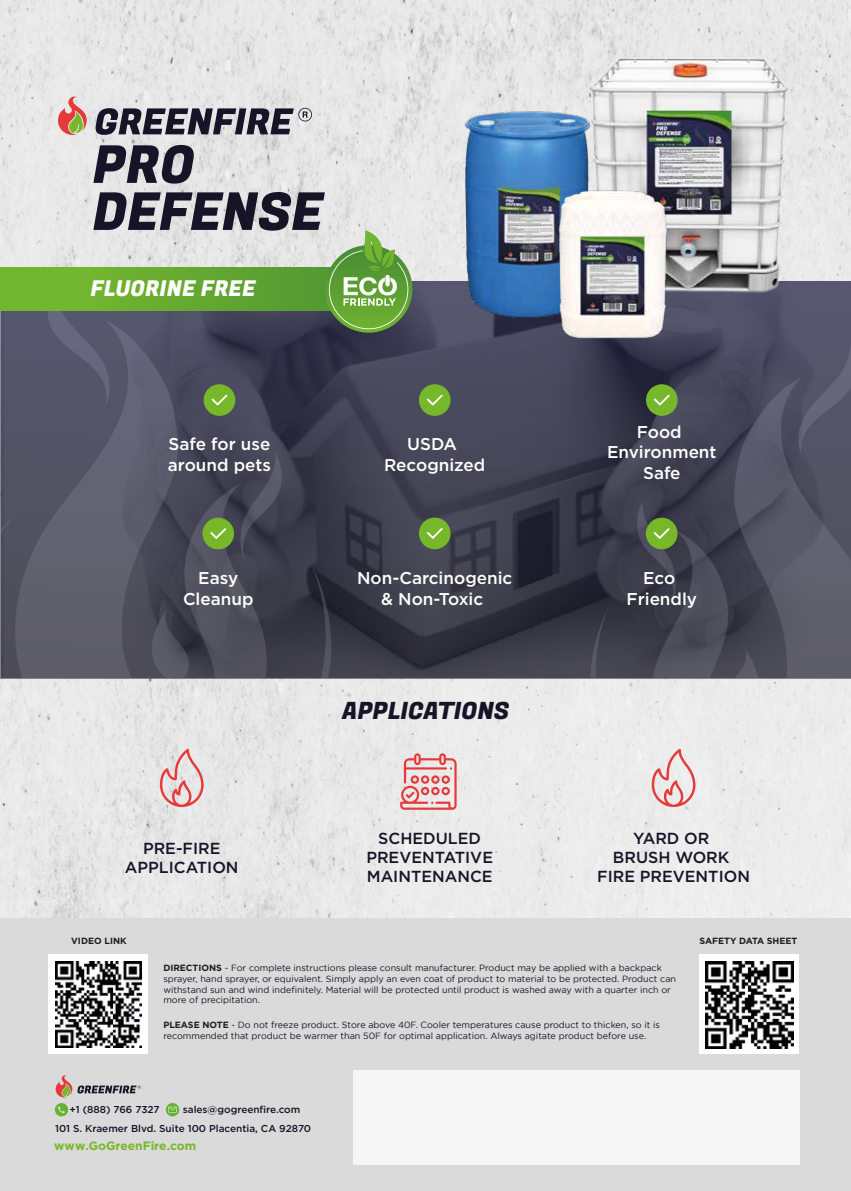
<style>
.page{position:relative;width:851px;height:1191px;background:#fff}
.page>*{position:absolute;margin:0;border:0;box-sizing:border-box;transform-origin:0 0}
.t1{font:52.2px/47px "Fugaz One";letter-spacing:-.005em;color:#161426}
.t2{font:23.8px "Fugaz One";color:#161426}
.t3{font:21.8px "Fugaz One";letter-spacing:.005em;color:#fff}
.t4{font:500 17px/20.4px "Gotham";color:#fff;text-align:center}
.t5{font:500 16px/19.2px "Gotham";color:#161426;text-align:center}
.t6{font:700 12px "Gotham";color:#76b82a}
.t7{font:500 10px "Gotham";color:#161426}
.t8{font:9px/10.8px "Gotham";color:#161426}
.t9{font:700 9px "Gotham";color:#1d1d1b}
.s1{font-weight:700;color:#1d1d1b}
</style>
<div class="page">
<img style="left:0;top:0;width:850px;height:918px">
<svg style="left:160px;top:748px;width:43px;height:59px;background:#e5c0c0"></svg>
<svg style="left:651px;top:748px;width:44px;height:59px;background:#eac6c6"></svg>
<svg style="left:400px;top:753px;width:56px;height:56px;background:#e8b0b0"></svg>
<svg style="left:0;top:282px;width:850px;height:396px;background:#464757"></svg>
<svg style="left:58px;top:97px;width:29px;height:38px"></svg>
<svg style="left:96px;top:108px;width:216px;height:27px;background:#72707a"></svg>
<div style="left:0;top:918px;width:850px;height:273px;background:#dadada"></div>
<div style="left:699px;top:954px;width:100px;height:100px;background:#fff"></div>
<div style="left:49px;top:954px;width:99px;height:100px;background:#fff"></div>
<svg style="left:419px;top:384px;width:31px;height:32px"></svg>
<svg style="left:204px;top:384px;width:31px;height:32px"></svg>
<svg style="left:419px;top:517px;width:31px;height:32px"></svg>
<svg style="left:202px;top:453px;width:81px;height:109px;background:#494e51"></svg>
<svg style="left:590px;top:346px;width:260px;height:331px;background:#484957"></svg>
<div style="left:0;top:268px;width:349px;height:42px;background:linear-gradient(to right,#78bb2e,#549833)"></div>
<svg style="left:325px;top:245px;width:87px;height:88px"></svg>
<svg style="left:329px;top:230px;width:79px;height:99px;background:#8ab56e"></svg>
<img style="left:705px;top:961px;width:88px;height:87px">
<img style="left:56px;top:961px;width:85px;height:86px">
<svg style="left:56px;top:1075px;width:85px;height:22px"></svg>
<svg style="left:55px;top:1103px;width:13px;height:13px"></svg>
<svg style="left:166px;top:1103px;width:13px;height:13px"></svg>
<div style="left:353px;top:1070px;width:446px;height:94px;background:#f6f6f6"></div>
<img style="left:414px;top:102px;width:129px;height:226px">
<img style="left:532px;top:11px;width:312px;height:315px">
<img style="left:543px;top:178px;width:137px;height:176px">
<h1 class="t1" style="left:92px;top:143px;width:232px">PRO<br>DEFENSE</h1>
<h3 class="t3" style="left:90px;top:273px;width:166px">FLUORINE FREE</h3>
<h3 class="t4" style="left:168px;top:433px;width:105px;text-align:left">Safe for use around pets</h3>
<h3 class="t4" style="left:384px;top:433px;width:103px">USDA<br>Recognized</h3>
<h3 class="t4" style="left:607px;top:421px;width:111px">Food<br>Environment<br>Safe</h3>
<h3 class="t4" style="left:357px;top:568px;width:157px">Non-Carcinogenic &amp; Non-Toxic</h3>
<h3 class="t4" style="left:183px;top:568px;width:72px">Easy<br>Cleanup</h3>
<h3 class="t4" style="left:626px;top:568px;width:72px">Eco<br>Friendly</h3>
<h2 class="t2" style="left:342px;top:694px;width:169px">APPLICATIONS</h2>
<h3 class="t5" style="left:125px;top:838px;width:115px">PRE-FIRE<br>APPLICATION</h3>
<h3 class="t5" style="left:366px;top:828px;width:128px">SCHEDULED<br>PREVENTATIVE<br>MAINTENANCE</h3>
<h3 class="t5" style="left:597px;top:828px;width:154px">YARD OR<br>BRUSH WORK<br>FIRE PREVENTION</h3>
<p class="t9" style="left:71px;top:935px;width:57px">VIDEO LINK</p>
<p class="t9" style="left:699px;top:935px;width:99px">SAFETY DATA SHEET</p>
<p class="t8" style="left:163px;top:962px;width:514px"><span class="s1">DIRECTIONS</span> - For complete instructions please consult manufacturer. Product may be applied with a backpack sprayer, hand sprayer, or equivalent. Simply apply an even coat of product to material to be protected. Product can withstand sun and wind indefinitely. Material will be protected until product is washed away with a quarter inch or more of precipitation.</p>
<p class="t8" style="left:163px;top:1019px;width:498px"><span class="s1">PLEASE NOTE</span> - Do not freeze product. Store above 40F. Cooler temperatures cause product to thicken, so it is recommended that product be warmer than 50F for optimal application. Always agitate product before use.</p>
<p class="t7" style="left:69px;top:1103px;width:92px">+1 (888) 766 7327</p>
<p class="t7" style="left:183px;top:1102px;width:119px">sales@gogreenfire.com</p>
<p class="t7" style="left:55px;top:1122px;width:257px">101 S. Kraemer Blvd. Suite 100 Placentia, CA 92870</p>
<h3 class="t6" style="left:54px;top:1138px;width:143px">www.GoGreenFire.com</h3>
</div>
